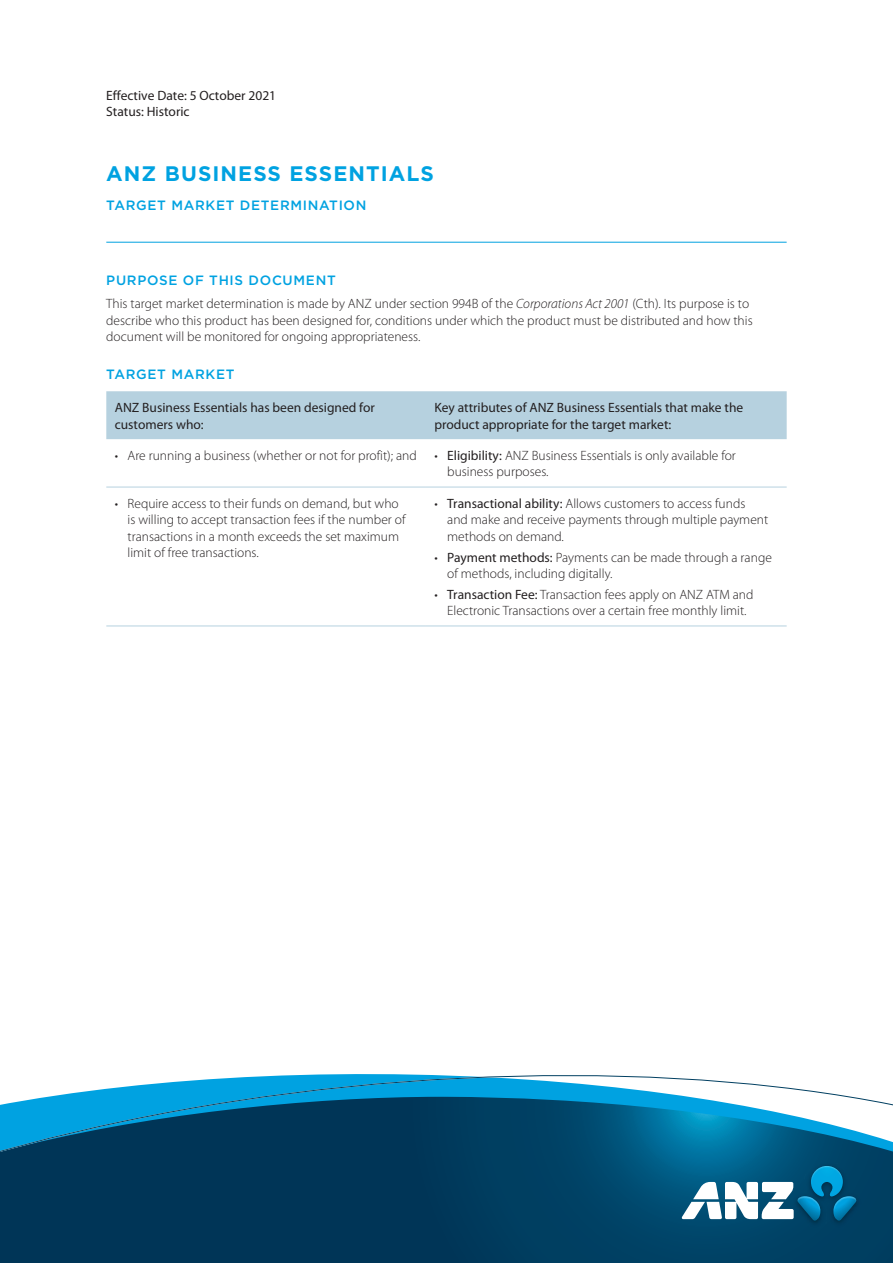
<style>
.page{position:relative;width:893px;height:1263px;background:#fff}
.page>*{position:absolute;margin:0;border:0;box-sizing:border-box;transform-origin:0 0}
.t1{font:700 21px "Gotham";letter-spacing:.05em;color:#00a2e1}
.t2{font:300 13.5px/16.5px "Myriad Pro";color:#231f20}
.t3{font:13.5px/16.5px "Myriad Pro";color:#231f20}
.t4{font:500 13.5px "Gotham";letter-spacing:.05em;color:#00a2e1}
.s1{font-style:italic}
.s2{font-weight:400}
</style>
<div class="page">
<div style="left:106px;top:391px;width:681px;height:48px;background:#b6d1df"></div>
<hr style="left:106px;top:242px;width:681px;height:1px;background:#00a2e1">
<hr style="left:106px;top:626px;width:320px;height:1px;background:#b6d1df">
<hr style="left:426px;top:626px;width:361px;height:1px;background:#b6d1df">
<hr style="left:106px;top:487px;width:320px;height:1px;background:#b6d1df">
<hr style="left:426px;top:487px;width:361px;height:1px;background:#b6d1df">
<svg style="left:0;top:1172px;width:893px;height:91px;background:#003a5c"></svg>
<svg style="left:0;top:1074px;width:893px;height:98px"></svg>
<img style="left:786px;top:1157px;width:81px;height:77px">
<svg style="left:682px;top:1166px;width:115px;height:55px"></svg>
<img style="left:797px;top:1166px;width:60px;height:55px">
<h1 class="t3" style="left:106px;top:87px;width:171px">Effective Date: 5 October 2021<br>Status: Historic</h1>
<h1 class="t1" style="left:106px;top:162px;width:329px">ANZ BUSINESS ESSENTIALS</h1>
<h1 class="t4" style="left:106px;top:198px;width:262px">TARGET MARKET DETERMINATION</h1>
<h2 class="t4" style="left:106px;top:273px;width:231px">PURPOSE OF THIS DOCUMENT</h2>
<p class="t2" style="left:106px;top:295px;width:648px">This target market determination is made by ANZ under section 994B of the <span class="s1">Corporations Act 2001</span> (Cth). Its purpose is to describe who this product has been designed for, conditions under which the product must be distributed and how this document will be monitored for ongoing appropriateness.</p>
<h2 class="t4" style="left:106px;top:366px;width:130px">TARGET MARKET</h2>
<p class="t3" style="left:115px;top:399px;width:262px">ANZ Business Essentials has been designed for customers who:</p>
<p class="t3" style="left:434px;top:399px;width:310px">Key attributes of ANZ Business Essentials that make the product appropriate for the target market:</p>
<p class="t2" style="left:115px;top:447px;width:304px">• Are running a business (whether or not for profit); and</p>
<p class="t2" style="left:447px;top:447px;width:290px;text-indent:-13px">• <span class="s2">Eligibility:</span> ANZ Business Essentials is only available for business purposes.</p>
<p class="t2" style="left:128px;top:495px;width:279px;text-indent:-13px">• Require access to their funds on demand, but who is willing to accept transaction fees if the number of transactions in a month exceeds the set maximum</p>
<p class="t2" style="left:447px;top:495px;width:323px;text-indent:-13px">• <span class="s2">Transactional ability:</span> Allows customers to access funds and make and receive payments through multiple payment methods on demand.</p>
<p class="t2" style="left:128px;top:544px;width:133px">limit of free transactions.</p>
<p class="t2" style="left:447px;top:549px;width:326px;text-indent:-13px">• <span class="s2">Payment methods:</span> Payments can be made through a range of methods, including digitally.</p>
<p class="t2" style="left:434px;top:586px;width:321px;text-align:center">• <span class="s2">Transaction Fee:</span> Transaction fees apply on ANZ ATM and<br>Electronic Transactions over a certain free monthly limit.</p>
</div>
